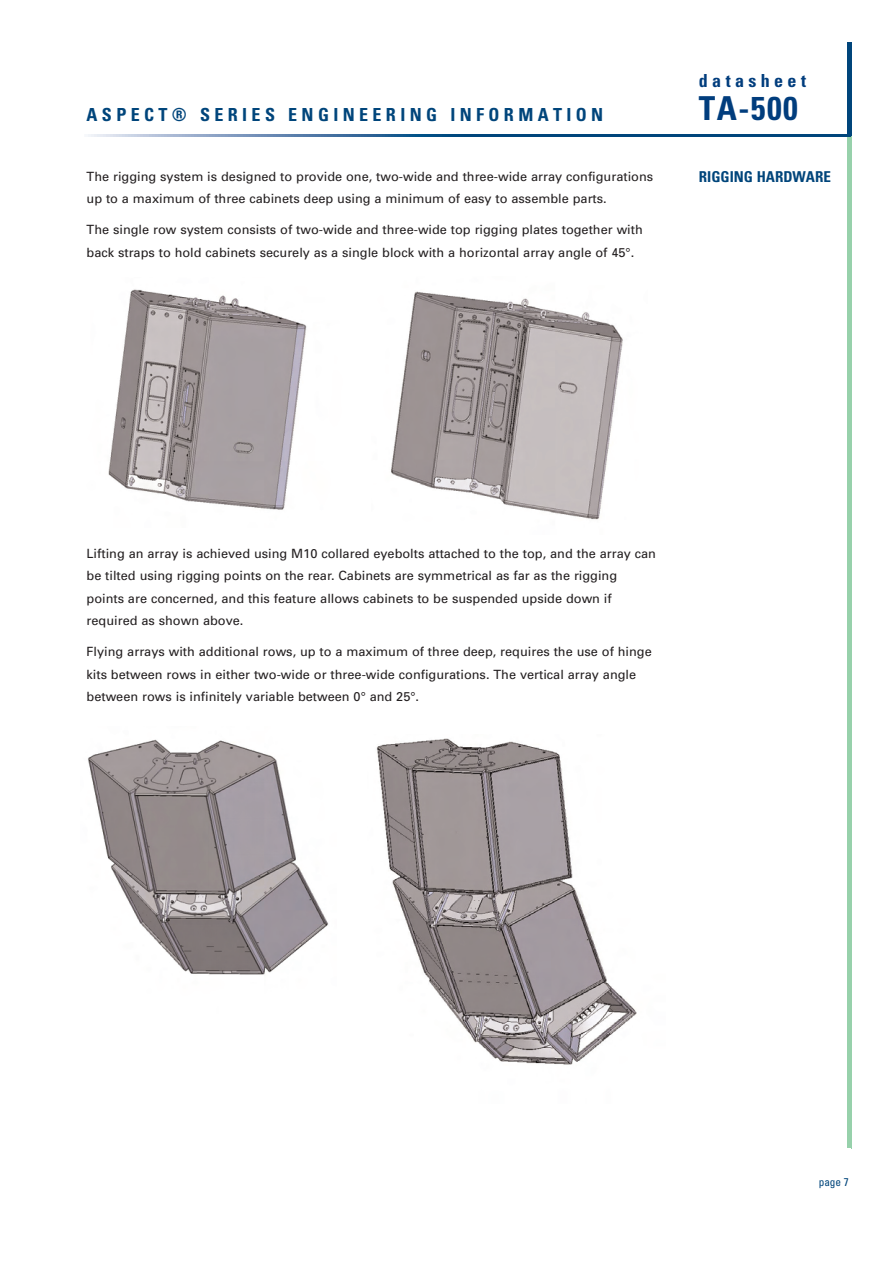
<style>
.page{position:relative;width:893px;height:1263px;background:#fff}
.page>*{position:absolute;margin:0;border:0;box-sizing:border-box;transform-origin:0 0}
.t1{font:700 condensed 33px "Univers LT Std";color:#013d7d}
.t2{font:700 condensed 18px "Univers LT Std";letter-spacing:.245em;color:#00457b}
.t3{font:700 condensed 18px "Univers LT Std";letter-spacing:.245em;color:#013d7d}
.t4{font:700 condensed 15px "Univers LT Std";color:#00457b}
.t5{font:12.75px/22.5px "Univers";color:#231f20}
.t6{font:condensed 11.25px "Univers LT Std";color:#00457b}
</style>
<div class="page">
<hr style="left:847px;top:43px;width:4px;height:93px;background:#00457b">
<hr style="left:847px;top:136px;width:4px;height:1012px;background:#97d1ab">
<svg style="left:88px;top:134px;width:759px;height:2px;background:#346897"></svg>
<img style="left:108px;top:289px;width:199px;height:221px">
<img style="left:391px;top:291px;width:232px;height:229px">
<img style="left:88px;top:739px;width:240px;height:236px">
<img style="left:376px;top:738px;width:261px;height:327px">
<p class="t2" style="left:87px;top:107px;width:518px">ASPECT® SERIES ENGINEERING INFORMATION</p>
<p class="t5" style="left:87px;top:166px;width:568px">The rigging system is designed to provide one, two-wide and three-wide array configurations up to a maximum of three cabinets deep using a minimum of easy to assemble parts.</p>
<p class="t5" style="left:87px;top:220px;width:558px">The single row system consists of two-wide and three-wide top rigging plates together with back straps to hold cabinets securely as a single block with a horizontal array angle of 45°.</p>
<p class="t3" style="left:699px;top:73px;width:109px">datasheet</p>
<p class="t1" style="left:699px;top:95px;width:100px">TA-500</p>
<p class="t4" style="left:699px;top:171px;width:133px">RIGGING HARDWARE</p>
<p class="t5" style="left:87px;top:543px;width:571px">Lifting an array is achieved using M10 collared eyebolts attached to the top, and the array can be tilted using rigging points on the rear. Cabinets are symmetrical as far as the rigging points are concerned, and this feature allows cabinets to be suspended upside down if required as shown above.</p>
<p class="t5" style="left:87px;top:642px;width:567px">Flying arrays with additional rows, up to a maximum of three deep, requires the use of hinge kits between rows in either two-wide or three-wide configurations. The vertical array angle between rows is infinitely variable between 0° and 25°.</p>
<p class="t6" style="left:819px;top:1177px;width:32px">page 7</p>
</div>
